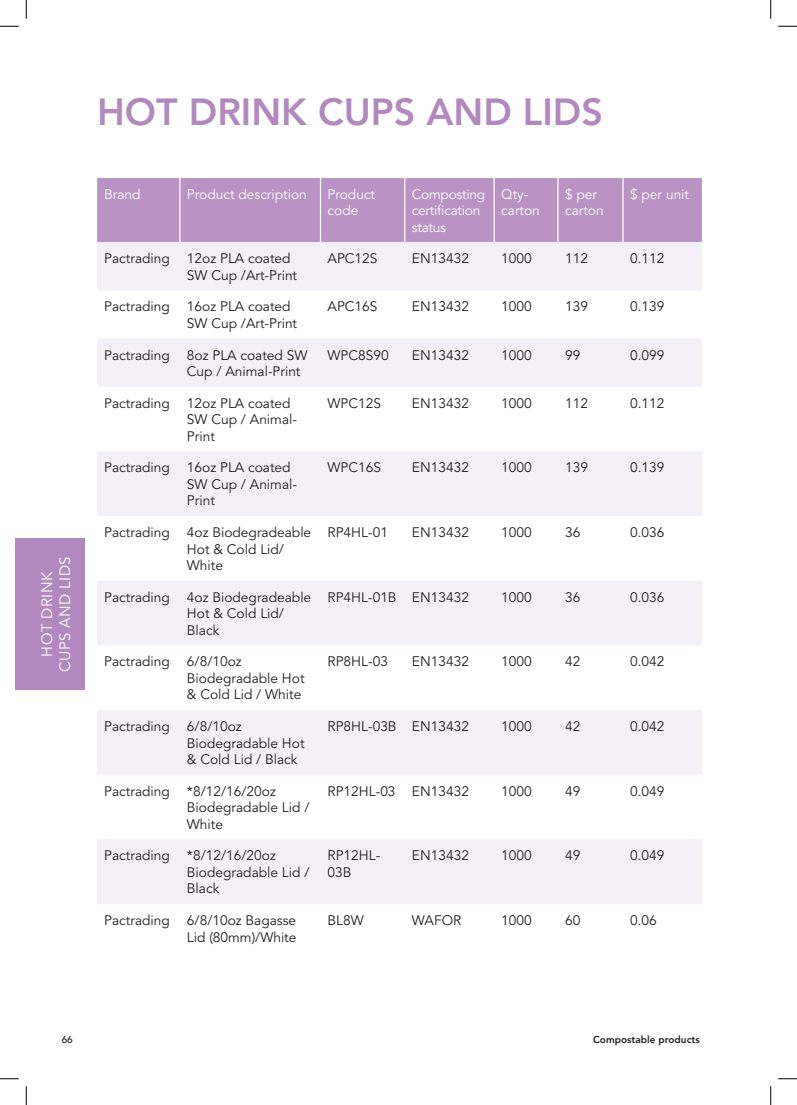
<style>
.page{position:relative;width:797px;height:1105px;background:#fff}
.page>*{position:absolute;margin:0;border:0;box-sizing:border-box;transform-origin:0 0}
.t1{font:800 37.5px "Avenir LT Std";color:#b289be}
.t2{font:15px/18px "Avenir LT Std";letter-spacing:.03em;color:#fff;text-align:center}
.t3{font:13.75px/16.5px "Avenir LT Std";color:#231f20}
.t4{font:13.75px/16.2px "Avenir LT Std";color:#fff}
.t5{font:13.75px/16.2px "Avenir LT Std";letter-spacing:-.02em;color:#fff}
.t6{font:800 10px "Avenir LT Std";color:#231f20}
.t7{font:500 10px "Avenir LT Std";color:#231f20}
</style>
<div class="page">
<div style="left:97px;top:178px;width:605px;height:64px;background:#b893c4"></div>
<svg style="left:97px;top:242px;width:605px;height:662px;fill:#f4f0f7"></svg>
<hr style="left:179px;top:178px;width:1px;height:64px;background:#fff">
<hr style="left:320px;top:178px;width:1px;height:64px;background:#fff">
<hr style="left:404px;top:178px;width:1px;height:64px;background:#fff">
<hr style="left:493px;top:178px;width:2px;height:64px;background:#fff">
<hr style="left:557px;top:178px;width:1px;height:64px;background:#fff">
<hr style="left:622px;top:178px;width:1px;height:64px;background:#fff">
<div style="left:16px;top:538px;width:69px;height:152px;background:#b289be"></div>
<svg style="left:0;top:25px;width:19px;height:2px"></svg>
<svg style="left:778px;top:25px;width:19px;height:2px"></svg>
<svg style="left:0;top:1078px;width:19px;height:1px"></svg>
<svg style="left:778px;top:1078px;width:19px;height:1px"></svg>
<svg style="left:25px;top:0;width:2px;height:19px"></svg>
<svg style="left:25px;top:1086px;width:2px;height:19px"></svg>
<svg style="left:770px;top:0;width:1px;height:19px"></svg>
<svg style="left:770px;top:1086px;width:1px;height:19px"></svg>
<p class="t2" style="left:38px;top:672px;width:117px;rotate:-90deg">HOT DRINK<br>CUPS AND LIDS</p>
<p class="t1" style="left:97px;top:90px;width:507px">HOT DRINK CUPS AND LIDS</p>
<p class="t4" style="left:104px;top:187px;width:38px">Brand</p>
<p class="t4" style="left:187px;top:187px;width:121px">Product description</p>
<p class="t4" style="left:327px;top:187px;width:49px">Product code</p>
<p class="t5" style="left:412px;top:187px;width:75px">Composting certification status</p>
<p class="t4" style="left:501px;top:187px;width:40px">Qty&shy;carton</p>
<p class="t4" style="left:565px;top:187px;width:40px">$ per carton</p>
<p class="t4" style="left:630px;top:187px;width:61px">$ per unit</p>
<p class="t3" style="left:104px;top:251px;width:67px">Pactrading</p>
<p class="t3" style="left:187px;top:251px;width:112px">12oz PLA coated<br>SW Cup /Art-Print</p>
<p class="t3" style="left:327px;top:251px;width:51px">APC12S</p>
<p class="t3" style="left:412px;top:251px;width:59px">EN13432</p>
<p class="t3" style="left:501px;top:251px;width:32px">1000</p>
<p class="t3" style="left:565px;top:251px;width:24px">112</p>
<p class="t3" style="left:630px;top:251px;width:36px">0.112</p>
<p class="t3" style="left:104px;top:299px;width:67px">Pactrading</p>
<p class="t3" style="left:187px;top:299px;width:112px">16oz PLA coated<br>SW Cup /Art-Print</p>
<p class="t3" style="left:327px;top:299px;width:51px">APC16S</p>
<p class="t3" style="left:412px;top:299px;width:59px">EN13432</p>
<p class="t3" style="left:501px;top:299px;width:32px">1000</p>
<p class="t3" style="left:565px;top:299px;width:24px">139</p>
<p class="t3" style="left:630px;top:299px;width:36px">0.139</p>
<p class="t3" style="left:104px;top:347px;width:67px">Pactrading</p>
<p class="t3" style="left:187px;top:347px;width:122px">8oz PLA coated SW<br>Cup / Animal-Print</p>
<p class="t3" style="left:327px;top:347px;width:63px">WPC8S90</p>
<p class="t3" style="left:412px;top:347px;width:59px">EN13432</p>
<p class="t3" style="left:501px;top:347px;width:32px">1000</p>
<p class="t3" style="left:565px;top:347px;width:17px">99</p>
<p class="t3" style="left:630px;top:347px;width:36px">0.099</p>
<p class="t3" style="left:104px;top:395px;width:67px">Pactrading</p>
<p class="t3" style="left:187px;top:395px;width:112px">12oz PLA coated<br>SW Cup / Animal-<br>Print</p>
<p class="t3" style="left:327px;top:395px;width:55px">WPC12S</p>
<p class="t3" style="left:412px;top:395px;width:59px">EN13432</p>
<p class="t3" style="left:501px;top:395px;width:32px">1000</p>
<p class="t3" style="left:565px;top:395px;width:24px">112</p>
<p class="t3" style="left:630px;top:395px;width:36px">0.112</p>
<p class="t3" style="left:104px;top:460px;width:67px">Pactrading</p>
<p class="t3" style="left:187px;top:460px;width:112px">16oz PLA coated<br>SW Cup / Animal-<br>Print</p>
<p class="t3" style="left:327px;top:460px;width:55px">WPC16S</p>
<p class="t3" style="left:412px;top:460px;width:59px">EN13432</p>
<p class="t3" style="left:501px;top:460px;width:32px">1000</p>
<p class="t3" style="left:565px;top:460px;width:24px">139</p>
<p class="t3" style="left:630px;top:460px;width:36px">0.139</p>
<p class="t3" style="left:104px;top:524px;width:67px">Pactrading</p>
<p class="t3" style="left:187px;top:524px;width:126px">4oz Biodegradeable<br>Hot &amp; Cold Lid/<br>White</p>
<p class="t3" style="left:327px;top:524px;width:62px">RP4HL-01</p>
<p class="t3" style="left:412px;top:524px;width:59px">EN13432</p>
<p class="t3" style="left:501px;top:524px;width:32px">1000</p>
<p class="t3" style="left:565px;top:524px;width:17px">36</p>
<p class="t3" style="left:630px;top:524px;width:36px">0.036</p>
<p class="t3" style="left:104px;top:589px;width:67px">Pactrading</p>
<p class="t3" style="left:187px;top:589px;width:126px">4oz Biodegradeable<br>Hot &amp; Cold Lid/<br>Black</p>
<p class="t3" style="left:327px;top:589px;width:71px">RP4HL-01B</p>
<p class="t3" style="left:412px;top:589px;width:59px">EN13432</p>
<p class="t3" style="left:501px;top:589px;width:32px">1000</p>
<p class="t3" style="left:565px;top:589px;width:17px">36</p>
<p class="t3" style="left:630px;top:589px;width:36px">0.036</p>
<p class="t3" style="left:104px;top:654px;width:67px">Pactrading</p>
<p class="t3" style="left:187px;top:654px;width:119px">6/8/10oz<br>Biodegradable Hot &amp; Cold Lid / White</p>
<p class="t3" style="left:327px;top:654px;width:62px">RP8HL-03</p>
<p class="t3" style="left:412px;top:654px;width:59px">EN13432</p>
<p class="t3" style="left:501px;top:654px;width:32px">1000</p>
<p class="t3" style="left:565px;top:654px;width:17px">42</p>
<p class="t3" style="left:630px;top:654px;width:36px">0.042</p>
<p class="t3" style="left:104px;top:718px;width:67px">Pactrading</p>
<p class="t3" style="left:187px;top:718px;width:119px">6/8/10oz<br>Biodegradable Hot &amp; Cold Lid / Black</p>
<p class="t3" style="left:327px;top:718px;width:71px">RP8HL-03B</p>
<p class="t3" style="left:412px;top:718px;width:59px">EN13432</p>
<p class="t3" style="left:501px;top:718px;width:32px">1000</p>
<p class="t3" style="left:565px;top:718px;width:17px">42</p>
<p class="t3" style="left:630px;top:718px;width:36px">0.042</p>
<p class="t3" style="left:104px;top:783px;width:67px">Pactrading</p>
<p class="t3" style="left:187px;top:783px;width:124px">*8/12/16/20oz<br>Biodegradable Lid /<br>White</p>
<p class="t3" style="left:327px;top:783px;width:70px">RP12HL-03</p>
<p class="t3" style="left:412px;top:783px;width:59px">EN13432</p>
<p class="t3" style="left:501px;top:783px;width:32px">1000</p>
<p class="t3" style="left:565px;top:783px;width:17px">49</p>
<p class="t3" style="left:630px;top:783px;width:36px">0.049</p>
<p class="t3" style="left:104px;top:848px;width:67px">Pactrading</p>
<p class="t3" style="left:187px;top:848px;width:124px">*8/12/16/20oz<br>Biodegradable Lid /<br>Black</p>
<p class="t3" style="left:327px;top:848px;width:54px">RP12HL-<br>03B</p>
<p class="t3" style="left:412px;top:848px;width:59px">EN13432</p>
<p class="t3" style="left:501px;top:848px;width:32px">1000</p>
<p class="t3" style="left:565px;top:848px;width:17px">49</p>
<p class="t3" style="left:630px;top:848px;width:36px">0.049</p>
<p class="t3" style="left:104px;top:912px;width:67px">Pactrading</p>
<p class="t3" style="left:187px;top:912px;width:111px">6/8/10oz Bagasse<br>Lid (80mm)/White</p>
<p class="t3" style="left:327px;top:912px;width:38px">BL8W</p>
<p class="t3" style="left:412px;top:912px;width:51px">WAFOR</p>
<p class="t3" style="left:501px;top:912px;width:32px">1000</p>
<p class="t3" style="left:565px;top:912px;width:17px">60</p>
<p class="t3" style="left:630px;top:912px;width:28px">0.06</p>
<p class="t7" style="left:62px;top:1034px;width:13px">66</p>
<p class="t6" style="left:593px;top:1034px;width:108px">Compostable products</p>
</div>
